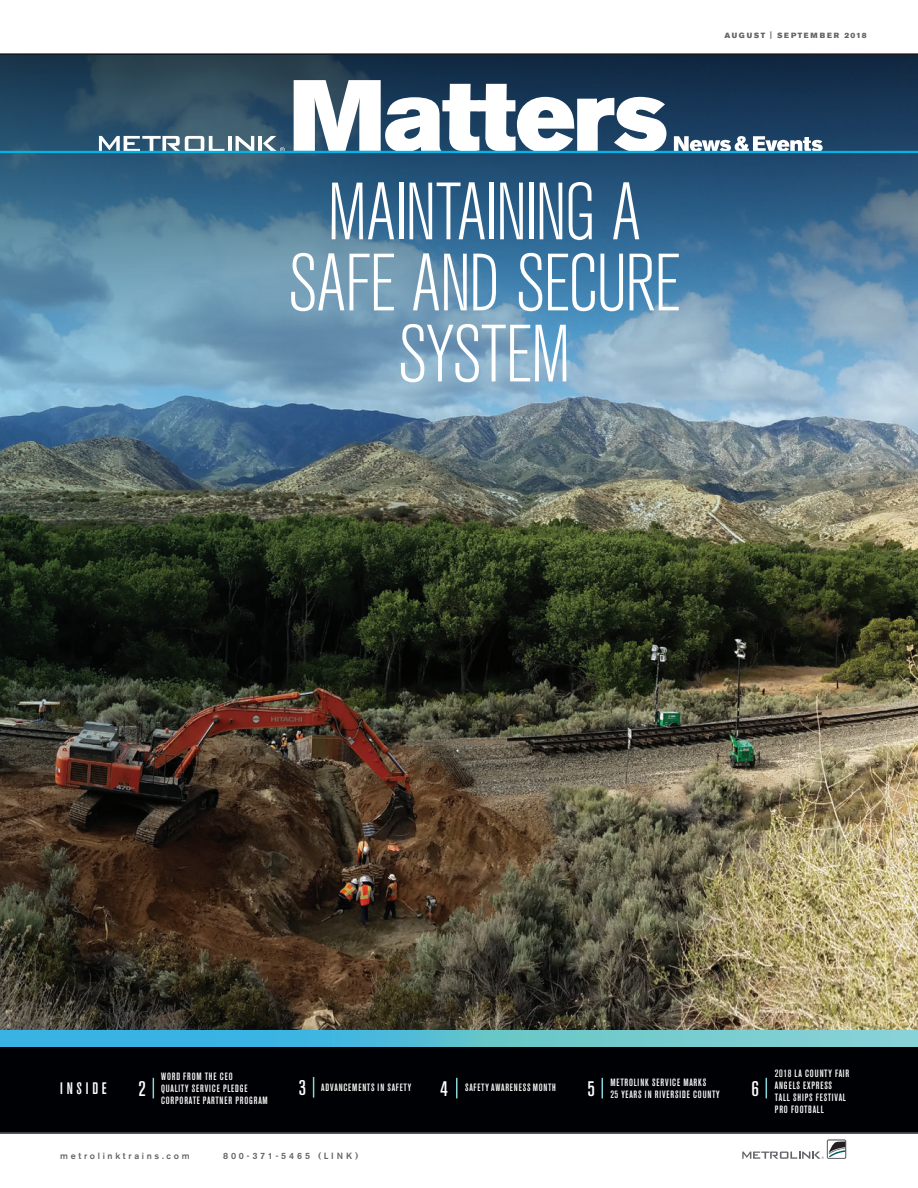
<style>
.page{position:relative;width:918px;height:1188px;background:#fff}
.page>*{position:absolute;margin:0;border:0;box-sizing:border-box;transform-origin:0 0}
.t1{font:300 condensed 80.25px/71.1px "Akzidenz Grotesk BE";letter-spacing:-.025em;color:#fff;text-align:center}
.t2{font:500 condensed 21px "Akzidenz Grotesk BE";color:#fff}
.t3{font:500 condensed 16.5px "Akzidenz Grotesk BE";letter-spacing:.22em;color:#fff}
.t4{font:500 condensed 10.5px/12px "Akzidenz Grotesk BE";letter-spacing:.08em;color:#fff}
.t5{font:500 9px "Akzidenz Grotesk BE";letter-spacing:.3em;color:#646569}
.t6{font:500 9px "Akzidenz Grotesk BE";letter-spacing:.32em;color:#646569}
.t7{font:7.5px "Akzidenz Grotesk BE Super";letter-spacing:.22em;color:#646569}
.t8{font:7.5px "Akzidenz Grotesk BE Super";letter-spacing:.255em;color:#646569}
</style>
<div class="page">
<hr style="left:0;top:53px;width:918px;height:2px;background:#646569">
<div style="left:0;top:1030px;width:918px;height:104px;background:#000104"></div>
<hr style="left:0;top:1132px;width:918px;height:2px;background:#646569">
<img style="left:0;top:54px;width:918px;height:1045px">
<svg style="left:674px;top:136px;width:149px;height:15px"></svg>
<svg style="left:99px;top:136px;width:125px;height:15px"></svg>
<hr style="left:228px;top:136px;width:3px;height:16px;background:#fff">
<svg style="left:236px;top:136px;width:18px;height:15px"></svg>
<hr style="left:258px;top:136px;width:4px;height:16px;background:#fff">
<svg style="left:263px;top:136px;width:22px;height:15px"></svg>
<svg style="left:153px;top:1078px;width:1px;height:20px"></svg>
<svg style="left:313px;top:1077px;width:1px;height:21px"></svg>
<svg style="left:766px;top:1078px;width:1px;height:20px"></svg>
<svg style="left:602px;top:1078px;width:1px;height:20px"></svg>
<svg style="left:742px;top:1140px;width:104px;height:19px"></svg>
<svg style="left:294px;top:80px;width:372px;height:71px"></svg>
<hr style="left:0;top:151px;width:918px;height:2px;background:#00b5e6">
<svg style="left:456px;top:1078px;width:1px;height:20px"></svg>
<p class="t7" style="left:770px;top:30px;width:3px">|</p>
<p class="t7" style="left:725px;top:31px;width:42px">AUGUST</p>
<p class="t8" style="left:777px;top:31px;width:63px">SEPTEMBER</p>
<p class="t7" style="left:844px;top:31px;width:24px">2018</p>
<p class="t1" style="left:288px;top:178px;width:394px">MAINTAINING A<br>SAFE AND SECURE<br>SYSTEM</p>
<p class="t2" style="left:299px;top:1076px;width:9px">3</p>
<p class="t4" style="left:775px;top:1067px;width:76px">2018 LA COUNTY FAIR<br>ANGELS EXPRESS<br>TALL SHIPS FESTIVAL<br>PRO FOOTBALL</p>
<p class="t3" style="left:60px;top:1079px;width:48px">INSIDE</p>
<p class="t4" style="left:161px;top:1070px;width:108px">WORD FROM THE CEO<br>QUALITY SERVICE PLEDGE<br>CORPORATE PARTNER PROGRAM</p>
<p class="t4" style="left:321px;top:1082px;width:92px">ADVANCEMENTS IN SAFETY</p>
<p class="t4" style="left:610px;top:1076px;width:97px">METROLINK SERVICE MARKS</p>
<p class="t2" style="left:751px;top:1077px;width:9px">6</p>
<p class="t2" style="left:138px;top:1077px;width:9px">2</p>
<p class="t2" style="left:441px;top:1077px;width:9px">4</p>
<p class="t2" style="left:587px;top:1077px;width:9px">5</p>
<p class="t4" style="left:610px;top:1088px;width:111px">25 YEARS IN RIVERSIDE COUNTY</p>
<p class="t4" style="left:465px;top:1082px;width:92px">SAFETY AWARENESSMONTH</p>
<p class="t5" style="left:60px;top:1150px;width:131px">metrolinktrains.com</p>
<p class="t6" style="left:223px;top:1150px;width:89px">800-371-5465</p>
<p class="t5" style="left:318px;top:1150px;width:42px">(LINK(</p>
</div>
